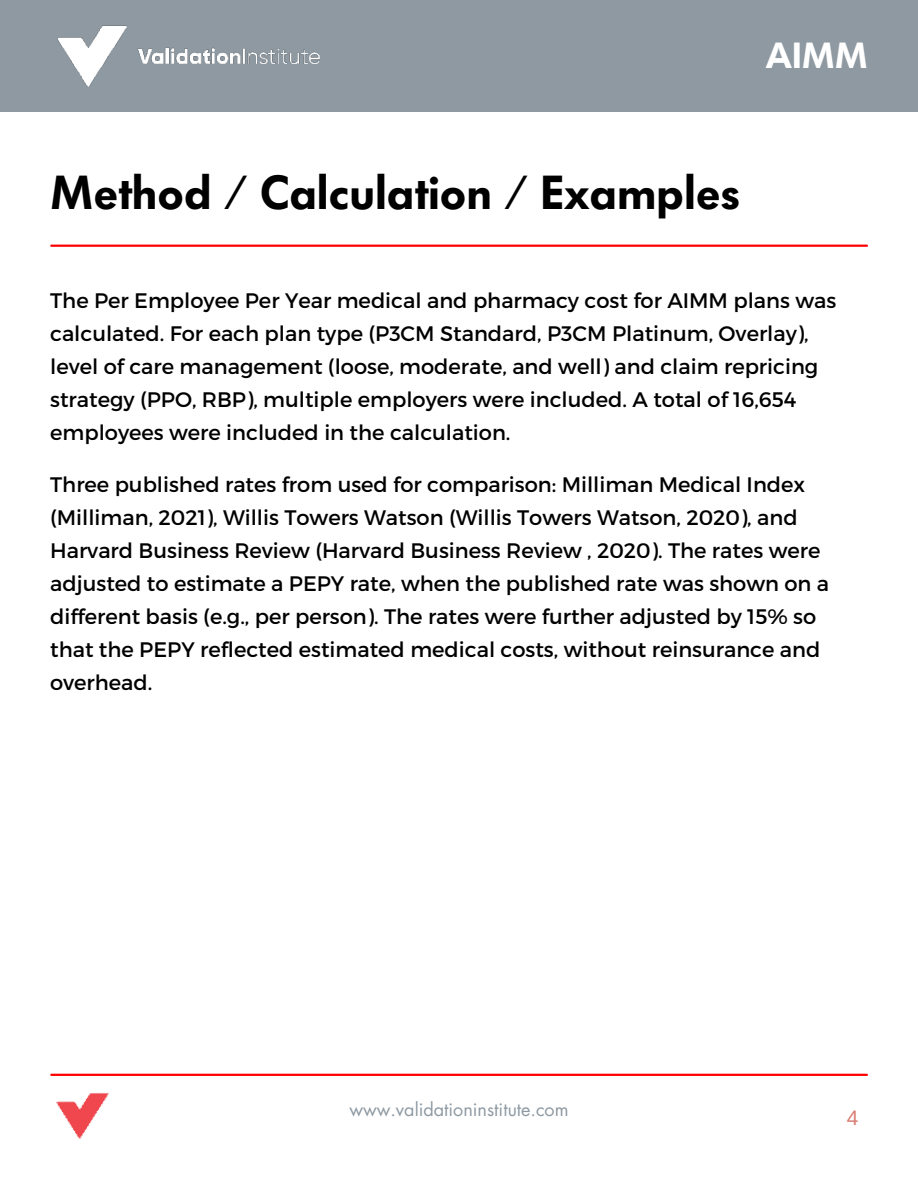
<style>
.page{position:relative;width:918px;height:1188px;background:#fff}
.page>*{position:absolute;margin:0;border:0;box-sizing:border-box;transform-origin:0 0}
.t1{font:600 47.25px "Futura BQ";color:#000}
.t2{font:600 36px "Futura BQ";color:#fff}
.t3{font:21px/33px "Montserrat";color:#000}
.t4{font:21px "Arimo";color:#d97f76}
.t5{font:18px "Futura LT";color:#8e99a2}
</style>
<div class="page">
<div style="left:0;top:0;width:918px;height:111px;background:#8e99a2"></div>
<img style="left:57px;top:25px;width:263px;height:62px">
<hr style="left:51px;top:1074px;width:816px;height:2px;background:#f00">
<img style="left:56px;top:1093px;width:53px;height:46px">
<hr style="left:51px;top:245px;width:816px;height:2px;background:#f00">
<h2 class="t2" style="left:766px;top:35px;width:104px">AIMM</h2>
<h1 class="t1" style="left:50px;top:165px;width:692px">Method / Calculation / Examples</h1>
<p class="t3" style="left:50px;top:284px;width:788px">The Per Employee Per Year medical and pharmacy cost for AIMM plans was calculated. For each plan type (P3CM Standard, P3CM Platinum, Overlay), level of care management (loose, moderate, and well) and claim repricing strategy (PPO, RBP), multiple employers were included. A total of 16,654 employees were included in the calculation.</p>
<p class="t3" style="left:50px;top:468px;width:781px">Three published rates from used for comparison: Milliman Medical Index (Milliman, 2021), Willis Towers Watson (Willis Towers Watson, 2020), and Harvard Business Review (Harvard Business Review , 2020). The rates were adjusted to estimate a PEPY rate, when the published rate was shown on a different basis (e.g., per person). The rates were further adjusted by 15% so that the PEPY reflected estimated medical costs, without reinsurance and overhead.</p>
<p class="t5" style="left:349px;top:1098px;width:221px">www.validationinstitute.com</p>
<p class="t4" style="left:847px;top:1105px;width:13px">4</p>
</div>
